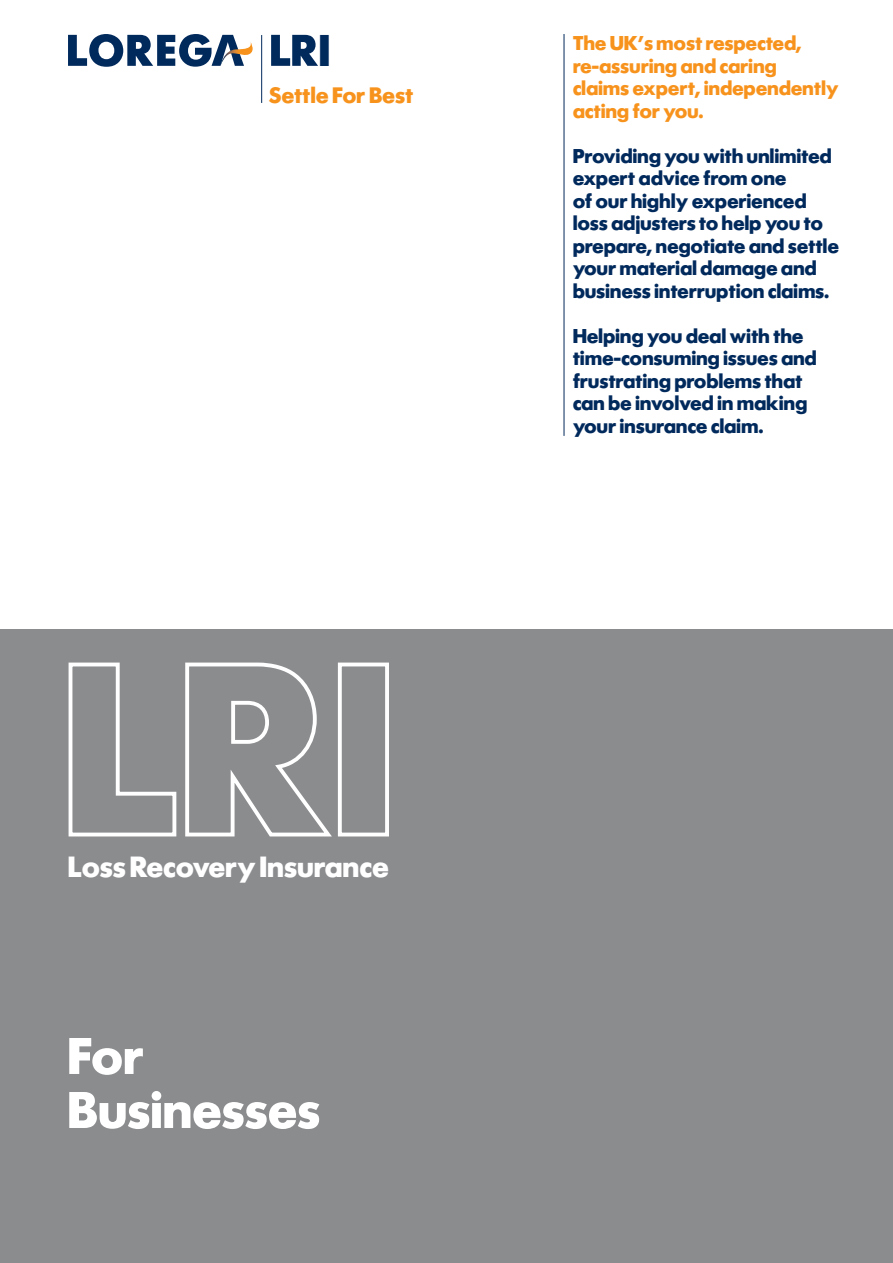
<style>
.page{position:relative;width:893px;height:1263px;background:#fff}
.page>*{position:absolute;margin:0;border:0;box-sizing:border-box;transform-origin:0 0}
.t1{font:700 54px/54px "Futura SH";letter-spacing:.02em;color:#fff}
.t2{font:700 46.65px "Futura SH";color:#00295c}
.t3{font:700 30.75px "Futura SH";letter-spacing:.02em;color:#fff}
.t4{font:700 23.4px "Futura SH";letter-spacing:.02em;color:#f7931d}
.t5{font:700 21px/22.5px "Futura SH";letter-spacing:.02em;color:#00295c}
.t6{font:700 21px/22.5px "Futura SH";letter-spacing:.02em;color:#f7931d}
</style>
<div class="page">
<div style="left:0;top:630px;width:893px;height:633px;background:#8b8c8e"></div>
<hr style="left:564px;top:34px;width:1px;height:402px;background:#00295c">
<svg style="left:68px;top:662px;width:264px;height:175px"></svg>
<div style="left:338px;top:662px;width:51px;height:174px;border:4px solid #fff"></div>
<svg style="left:68px;top:34px;width:185px;height:33px"></svg>
<hr style="left:261px;top:35px;width:1px;height:68px;background:#00295c">
<svg style="left:271px;top:35px;width:47px;height:31px"></svg>
<p class="t2" style="left:319px;top:26px;width:12px">I</p>
<p class="t4" style="left:269px;top:83px;width:145px">Settle For Best</p>
<p class="t6" style="left:573px;top:32px;width:230px">The UK’s most respected,</p>
<p class="t6" style="left:573px;top:55px;width:205px">re-assuring and caring</p>
<p class="t6" style="left:573px;top:77px;width:267px">claims expert, independently acting for you.</p>
<p class="t5" style="left:573px;top:145px;width:267px">Providing you with unlimited expert advice from one<br>of our highly experienced loss adjusters to help you to prepare, negotiate and settle your material damage and business interruption claims.</p>
<p class="t5" style="left:573px;top:325px;width:245px">Helping you deal with the time-consuming issues and frustrating problems that</p>
<p class="t5" style="left:573px;top:392px;width:236px">can be involved in making</p>
<p class="t5" style="left:573px;top:415px;width:192px">your insurance claim.</p>
<p class="t3" style="left:68px;top:850px;width:322px">Loss Recovery Insurance</p>
<p class="t1" style="left:68px;top:1030px;width:253px">For<br>Businesses</p>
</div>
